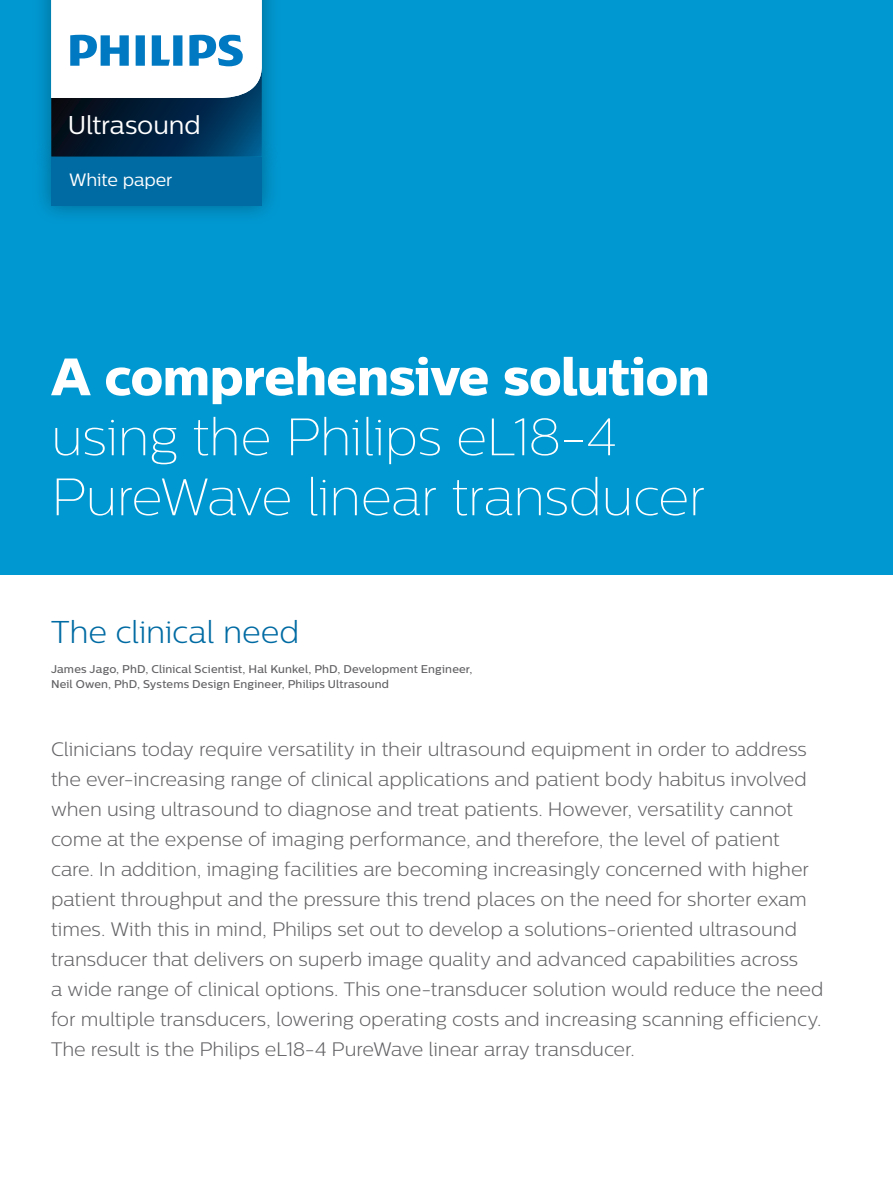
<style>
.page{position:relative;width:893px;height:1188px;background:#fff}
.page>*{position:absolute;margin:0;border:0;box-sizing:border-box;transform-origin:0 0}
.WP_main_headline_34{font:100 52.5px/60px "Centrale Sans";letter-spacing:-.015em;color:#fff}
.WP_Subhead_Cover_Pro{font:300 31.5px "Centrale Sans";letter-spacing:-.01em;color:#006ba3}
.t1{font:25.8px "Centrale Sans";letter-spacing:-.01em;color:#fff}
.WP_Introduction_13_p{font:300 19.5px/30px "Centrale Sans";letter-spacing:-.005em;color:#636366}
.t2{font:17.85px "Centrale Sans";letter-spacing:-.005em;color:#fff}
.WP_Body_Copy_7_5pt_a{font:500 11.25px "Centrale Sans";letter-spacing:.015em;color:#636366}
.s1{font-family:"Centrale Sans X Bold";font-weight:400}
</style>
<div class="page">
<div style="left:0;top:0;width:893px;height:575px;background:#0098d1"></div>
<svg style="left:51px;top:0;width:211px;height:131px;background:#a0b6c5"></svg>
<img style="left:36px;top:131px;width:241px;height:84px">
<div style="left:51px;top:157px;width:211px;height:49px;background:#006ba3"></div>
<p class="t1" style="left:68px;top:110px;width:134px">Ultrasound</p>
<p class="t2" style="left:69px;top:170px;width:105px">White paper</p>
<p class="WP_main_headline_34" style="left:51px;top:346px;width:660px"><span class="s1">A comprehensive solution </span>using the Philips eL18-4<br>PureWave linear transducer</p>
<p class="WP_Subhead_Cover_Pro" style="left:51px;top:614px;width:250px">The clinical need</p>
<p class="WP_Body_Copy_7_5pt_a" style="left:51px;top:663px;width:423px">James Jago, PhD, Clinical Scientist, Hal Kunkel, PhD, Development Engineer,</p>
<p class="WP_Body_Copy_7_5pt_a" style="left:51px;top:678px;width:340px">Neil Owen, PhD, Systems Design Engineer, Philips Ultrasound</p>
<p class="WP_Introduction_13_p" style="left:51px;top:734px;width:774px">Clinicians today require versatility in their ultrasound equipment in order to address the ever-increasing range of clinical applications and patient body habitus involved when using ultrasound to diagnose and treat patients. However, versatility cannot come at the expense of imaging performance, and therefore, the level of patient care. In addition, imaging facilities are becoming increasingly concerned with higher patient throughput and the pressure this trend places on the need for shorter exam times. With this in mind, Philips set out to develop a solutions-oriented ultrasound transducer that delivers on superb image quality and advanced capabilities across<br>a wide range of clinical options. This one-transducer solution would reduce the need for multiple transducers, lowering operating costs and increasing scanning efficiency.<br>The result is the Philips eL18-4 PureWave linear array transducer.</p>
</div>
